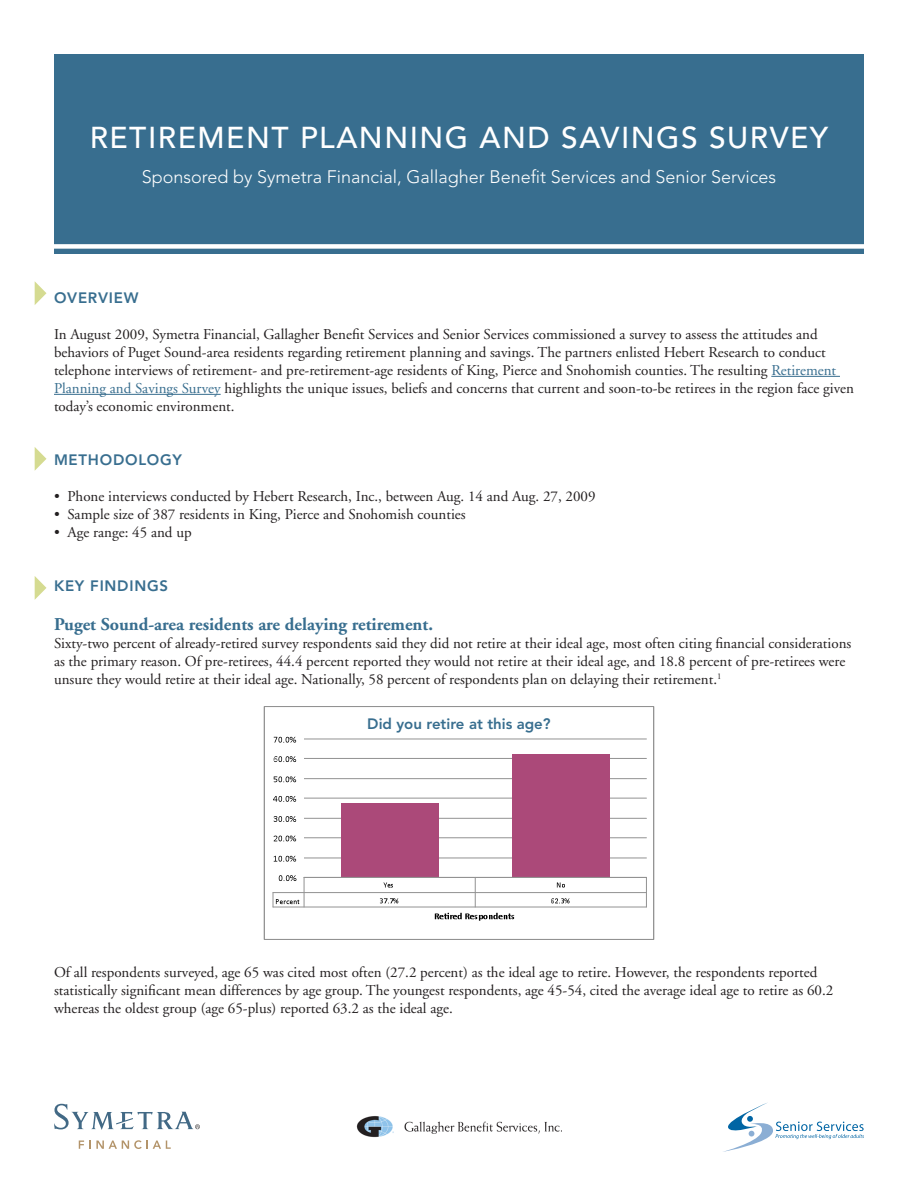
<style>
.page{position:relative;width:918px;height:1188px;background:#fff}
.page>*{position:absolute;margin:0;border:0;box-sizing:border-box;transform-origin:0 0}
.t1{font:500 30px "Avenir";letter-spacing:.05em;color:#fff}
.t2{font:300 18px "Avenir";color:#fff}
.t3{font:700 18px "Adobe Garamond";color:#386e8f}
.t4{font:15px/18px "Adobe Garamond";color:#231f20}
.t5{font:800 15px "Avenir";letter-spacing:.05em;color:#386e8f}
.t6{font:800 15px "Avenir";color:#386e8f}
.s1{color:#386e8f}
</style>
<div class="page">
<div style="left:54px;top:54px;width:810px;height:200px;background:#386e8f"></div>
<div style="left:54px;top:244px;width:810px;height:5px;background:#fff"></div>
<hr style="left:771px;top:376px;width:69px;height:1px;background:#386e8f">
<hr style="left:54px;top:394px;width:167px;height:1px;background:#386e8f">
<hr style="left:304px;top:858px;width:342px;height:1px;background:#929292">
<hr style="left:304px;top:837px;width:342px;height:1px;background:#929292">
<hr style="left:304px;top:818px;width:342px;height:1px;background:#929292">
<hr style="left:304px;top:798px;width:342px;height:1px;background:#929292">
<hr style="left:304px;top:778px;width:342px;height:1px;background:#929292">
<hr style="left:304px;top:758px;width:342px;height:1px;background:#929292">
<hr style="left:304px;top:739px;width:342px;height:1px;background:#929292">
<div style="left:341px;top:803px;width:97px;height:74px;background:#ab4979"></div>
<div style="left:512px;top:754px;width:98px;height:123px;background:#ab4979"></div>
<svg style="left:279px;top:875px;width:17px;height:6px"></svg>
<svg style="left:274px;top:856px;width:22px;height:6px"></svg>
<svg style="left:274px;top:836px;width:22px;height:5px"></svg>
<svg style="left:274px;top:816px;width:22px;height:6px"></svg>
<svg style="left:273px;top:796px;width:23px;height:6px"></svg>
<svg style="left:274px;top:776px;width:22px;height:6px"></svg>
<svg style="left:274px;top:756px;width:22px;height:6px"></svg>
<svg style="left:274px;top:737px;width:22px;height:6px"></svg>
<svg style="left:435px;top:913px;width:79px;height:8px"></svg>
<hr style="left:273px;top:892px;width:373px;height:1px;background:#929292">
<hr style="left:273px;top:907px;width:373px;height:1px;background:#929292">
<hr style="left:304px;top:877px;width:342px;height:1px;background:#929292">
<hr style="left:304px;top:877px;width:1px;height:30px;background:#929292">
<hr style="left:475px;top:877px;width:1px;height:30px;background:#929292">
<hr style="left:646px;top:877px;width:1px;height:30px;background:#929292">
<svg style="left:273px;top:893px;width:26px;height:14px"></svg>
<svg style="left:380px;top:898px;width:18px;height:5px"></svg>
<svg style="left:551px;top:898px;width:19px;height:5px"></svg>
<svg style="left:383px;top:882px;width:10px;height:6px"></svg>
<svg style="left:557px;top:882px;width:8px;height:6px"></svg>
<div style="left:264px;top:706px;width:390px;height:234px;border:1px solid #929292"></div>
<svg style="left:35px;top:282px;width:11px;height:23px"></svg>
<svg style="left:35px;top:447px;width:11px;height:23px"></svg>
<svg style="left:35px;top:576px;width:11px;height:24px"></svg>
<svg style="left:79px;top:1140px;width:92px;height:9px"></svg>
<svg style="left:54px;top:1104px;width:146px;height:26px"></svg>
<svg style="left:723px;top:1102px;width:141px;height:50px"></svg>
<img style="left:356px;top:1116px;width:206px;height:22px">
<p class="t1" style="left:90px;top:120px;width:740px">RETIREMENT PLANNING AND SAVINGS SURVEY</p>
<p class="t2" style="left:142px;top:166px;width:636px">Sponsored by Symetra Financial, Gallagher Benefit Services and Senior Services</p>
<p class="t5" style="left:54px;top:289px;width:86px">OVERVIEW</p>
<p class="t4" style="left:54px;top:325px;width:801px">In August 2009, Symetra Financial, Gallagher Benefit Services and Senior Services commissioned a survey to assess the attitudes and behaviors of Puget Sound-area residents regarding retirement planning and savings. The partners enlisted Hebert Research to conduct telephone interviews of retirement- and pre-retirement-age residents of King, Pierce and Snohomish counties. The resulting <span class="s1">Retirement Planning and Savings Survey</span> highlights the unique issues, beliefs and concerns that current and soon-to-be retirees in the region face given today’s economic environment.</p>
<p class="t5" style="left:54px;top:451px;width:130px">METHODOLOGY</p>
<p class="t4" style="left:54px;top:487px;width:543px">• Phone interviews conducted by Hebert Research, Inc., between Aug. 14 and Aug. 27, 2009</p>
<p class="t4" style="left:54px;top:505px;width:413px">• Sample size of 387 residents in King, Pierce and Snohomish counties</p>
<p class="t4" style="left:54px;top:523px;width:139px">• Age range: 45 and up</p>
<p class="t5" style="left:54px;top:577px;width:116px">KEY FINDINGS</p>
<p class="t3" style="left:54px;top:615px;width:381px">Puget Sound-area residents are delaying retirement.</p>
<p class="t4" style="left:54px;top:635px;width:799px">Sixty-two percent of already-retired survey respondents said they did not retire at their ideal age, most often citing financial considerations as the primary reason. Of pre-retirees, 44.4 percent reported they would not retire at their ideal age, and 18.8 percent of pre-retirees were unsure they would retire at their ideal age. Nationally, 58 percent of respondents plan on delaying their retirement.<sup>1</sup></p>
<p class="t6" style="left:367px;top:714px;width:185px">Did you retire at this age?</p>
<p class="t4" style="left:54px;top:963px;width:781px">Of all respondents surveyed, age 65 was cited most often (27.2 percent) as the ideal age to retire. However, the respondents reported statistically significant mean differences by age group. The youngest respondents, age 45-54, cited the average ideal age to retire as 60.2 whereas the oldest group (age 65-plus) reported 63.2 as the ideal age.</p>
</div>
